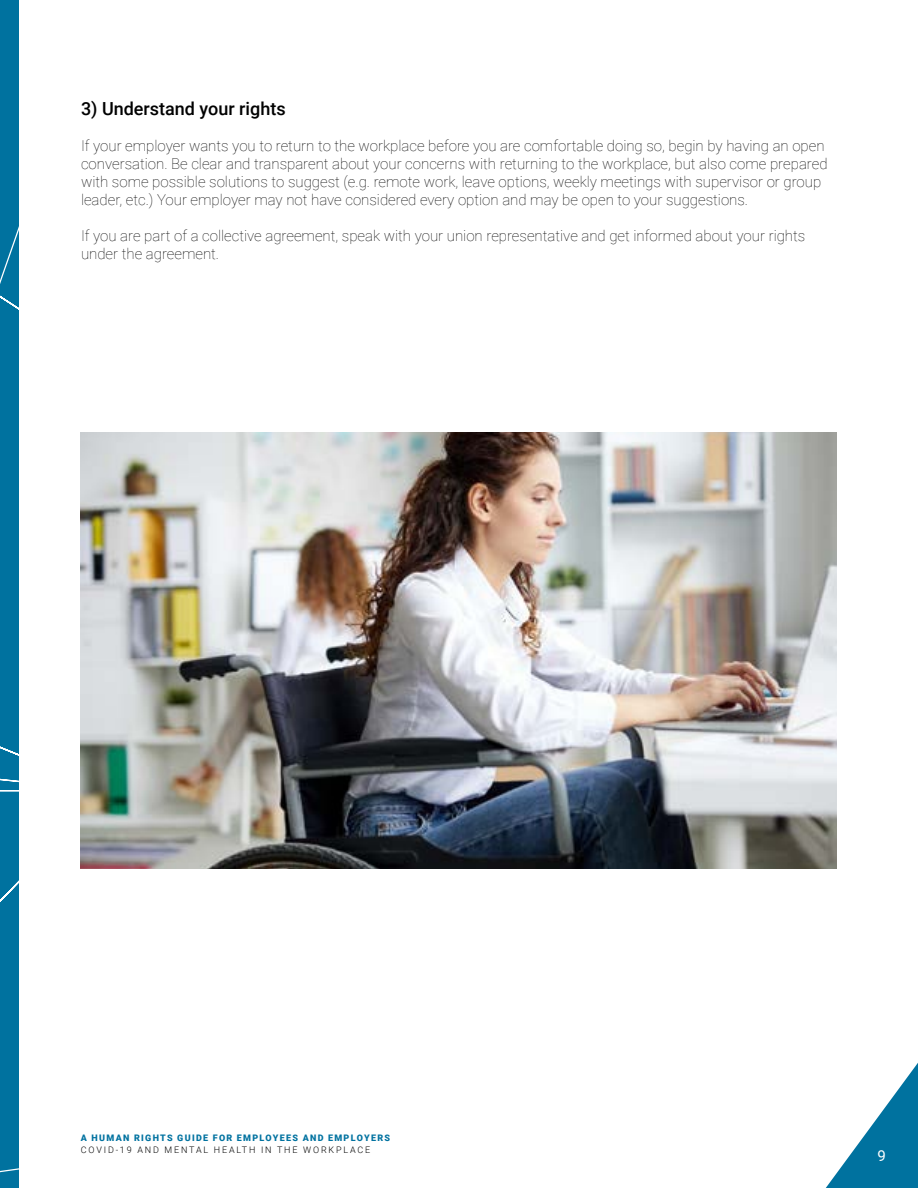
<style>
.page{position:relative;width:918px;height:1188px;background:#fff}
.page>*{position:absolute;margin:0;border:0;box-sizing:border-box;transform-origin:0 0}
.CONTENT_-_Title__3{font:500 18px "Roboto";color:#000101}
.CONTENT_-_Paragraph{font:100 15px/18px "Roboto";color:#000101}
.t1{font:15px "Roboto";color:#fff}
.t2{font:900 9px "Roboto";letter-spacing:.145em;color:#0072a0}
.t3{font:300 9px "Roboto";letter-spacing:.205em;color:#000101}
</style>
<div class="page">
<svg style="left:0;top:0;width:109px;height:1188px"></svg>
<svg style="left:826px;top:1063px;width:92px;height:125px"></svg>
<img style="left:81px;top:432px;width:756px;height:436px">
<p class="CONTENT_-_Title__3" style="left:81px;top:96px;width:206px">3) Understand your rights</p>
<p class="CONTENT_-_Paragraph" style="left:81px;top:136px;width:748px">If your employer wants you to return to the workplace before you are comfortable doing so, begin by having an open conversation. Be clear and transparent about your concerns with returning to the workplace, but also come prepared with some possible solutions to suggest (e.g. remote work, leave options, weekly meetings with supervisor or group leader, etc.) Your employer may not have considered every option and may be open to your suggestions.</p>
<p class="CONTENT_-_Paragraph" style="left:81px;top:226px;width:726px">If you are part of a collective agreement, speak with your union representative and get informed about your rights under the agreement.</p>
<p class="t2" style="left:81px;top:1131px;width:311px">A HUMAN RIGHTS GUIDE FOR EMPLOYEES AND EMPLOYERS</p>
<p class="t3" style="left:81px;top:1143px;width:291px">COVID-19 AND MENTAL HEALTH IN THE WORKPLACE</p>
<p class="t1" style="left:878px;top:1145px;width:10px">9</p>
</div>
